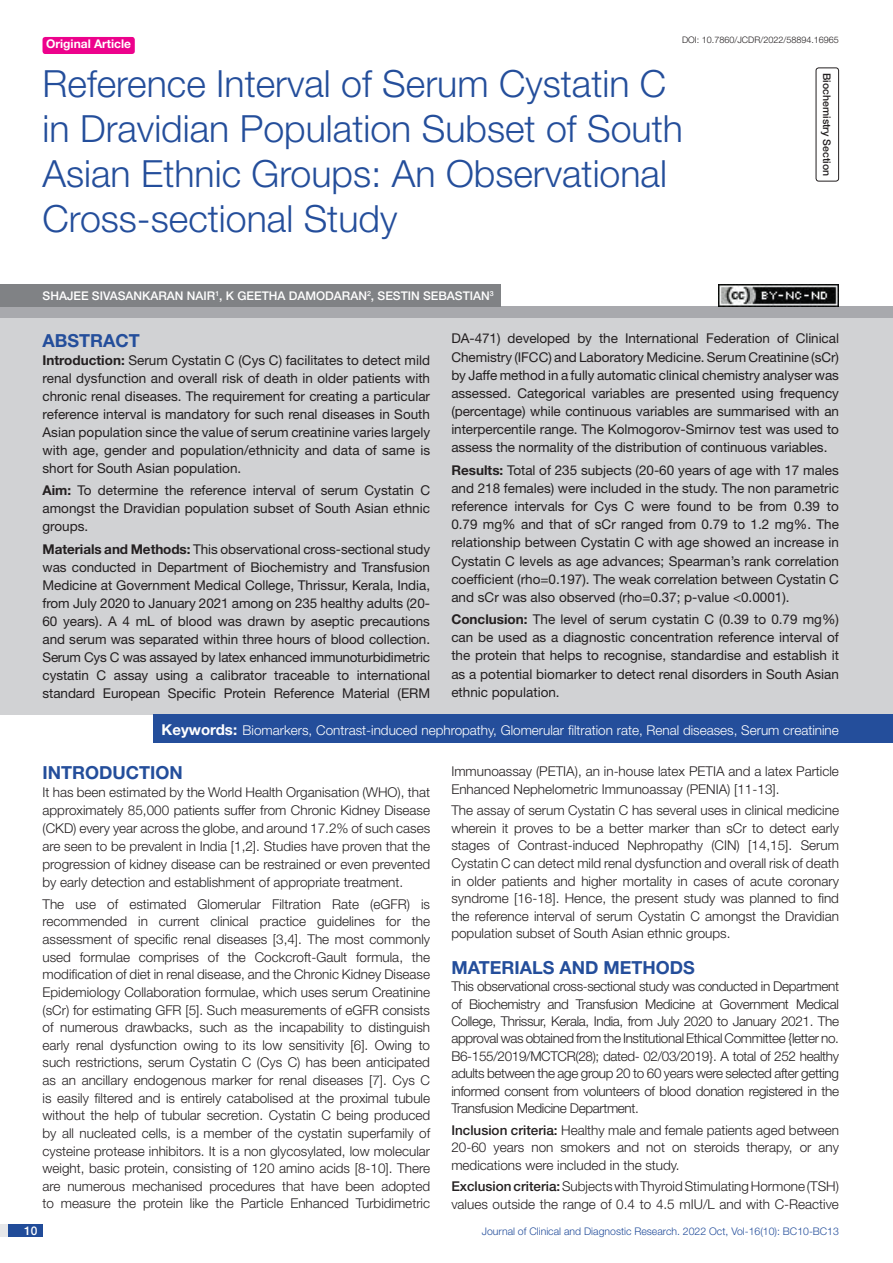
<style>
.page{position:relative;width:893px;height:1263px;background:#fff}
.page>*{position:absolute;margin:0;border:0;box-sizing:border-box;transform-origin:0 0}
.t1{font:300 37.5px/45px "Helvetica Neue";color:#244e9b}
.t2{font:700 18px "Helvetica Neue";color:#244e9b}
.t3{font:300 13.5px/17.7px "Helvetica Neue";color:#231f20;text-align:justify}
.t4{font:13.5px/18.1px "Helvetica Neue";color:#231f20;text-align:justify}
.t5{font:300 13.5px "Helvetica Neue";color:#fff}
.t6{font:500 12px "Helvetica Neue";color:#fff}
.t7{font:700 12px "Helvetica Neue";color:#fff}
.t8{font:300 10.5px "Helvetica Neue";color:#244e9b}
.t9{font:500 10.5px "Helvetica Neue";color:#231f20}
.t10{font:300 9px "Helvetica Neue";color:#231f20}
.s1{font-weight:700}
.s2{font-weight:700;font-size:15px}
.s3{font-weight:500}
</style>
<div class="page">
<div style="left:0;top:1224px;width:43px;height:13px;background:#e6e7e9"></div>
<div style="left:8px;top:1224px;width:35px;height:13px;background:#214c99"></div>
<div style="left:43px;top:37px;width:92px;height:17px;background:#ed028c;border-radius:3px"></div>
<div style="left:816px;top:67px;width:23px;height:114px;border:1px solid #231f20;border-radius:3px"></div>
<div style="left:0;top:307px;width:893px;height:12px;background:#a8a9ad"></div>
<div style="left:0;top:284px;width:500px;height:23px;background:#808285"></div>
<div style="left:0;top:319px;width:893px;height:396px;background:#d1d2d4"></div>
<div style="left:154px;top:715px;width:739px;height:28px;background:#244e9b"></div>
<img style="left:719px;top:284px;width:120px;height:23px">
<p class="t7" style="left:46px;top:37px;width:87px">Original Article</p>
<p class="t10" style="left:682px;top:35px;width:158px">DOI: 10.7860/JCDR/2022/58894.16965</p>
<h1 class="t1" style="left:43px;top:60px;width:642px">Reference Interval of Serum Cystatin C in Dravidian Population Subset of South Asian Ethnic Groups: An Observational Cross-sectional Study</h1>
<p class="t6" style="left:43px;top:289px;width:453px">SHAJEE SIVASANKARAN NAIR<sup>1</sup>, K GEETHA DAMODARAN<sup>2</sup>, SESTIN SEBASTIAN<sup>3</sup></p>
<p class="t9" style="left:833px;top:73px;width:104px;rotate:90deg">BIOCHEMISTRY SECTION</p>
<h2 class="t2" style="left:43px;top:329px;width:99px">ABSTRACT</h2>
<p class="t4" style="left:43px;top:351px;width:389px"><span class="s1">Introduction:</span> Serum Cystatin C (Cys C) facilitates to detect mild renal dysfunction and overall risk of death in older patients with chronic renal diseases. The requirement for creating a particular reference interval is mandatory for such renal diseases in South Asian population since the value of serum creatinine varies largely with age, gender and population/ethnicity and data of same is short for South Asian population.</p>
<p class="t4" style="left:43px;top:481px;width:389px"><span class="s1">Aim:</span> To determine the reference interval of serum Cystatin C amongst the Dravidian population subset of South Asian ethnic groups.</p>
<p class="t4" style="left:43px;top:539px;width:389px"><span class="s1">Materials and Methods:</span> This observational cross-sectional study was conducted in Department of Biochemistry and Transfusion Medicine at Government Medical College, Thrissur, Kerala, India, from July 2020 to January 2021 among on 235 healthy adults (20- 60 years). A 4 mL of blood was drawn by aseptic precautions and serum was separated within three hours of blood collection.<br>Serum Cys C was assayed by latex enhanced immunoturbidimetric cystatin C assay using a calibrator traceable to international standard European Specific Protein Reference Material (ERM</p>
<p class="t4" style="left:451px;top:329px;width:389px">DA-471) developed by the International Federation of Clinical Chemistry (IFCC) and Laboratory Medicine. Serum Creatinine (sCr) by Jaffe method in a fully automatic clinical chemistry analyser was assessed. Categorical variables are presented using frequency (percentage) while continuous variables are summarised with an interpercentile range. The Kolmogorov-Smirnov test was used to assess the normality of the distribution of continuous variables.</p>
<p class="t4" style="left:451px;top:461px;width:389px"><span class="s1">Results:</span> Total of 235 subjects (20-60 years of age with 17 males and 218 females) were included in the study. The non parametric reference intervals for Cys C were found to be from 0.39 to 0.79 mg% and that of sCr ranged from 0.79 to 1.2 mg%. The relationship between Cystatin C with age showed an increase in Cystatin C levels as age advances; Spearman’s rank correlation coefficient (rho=0.197). The weak correlation between Cystatin C and sCr was also observed (rho=0.37; p-value &lt;0.0001).</p>
<p class="t4" style="left:451px;top:610px;width:389px"><span class="s1">Conclusion:</span> The level of serum cystatin C (0.39 to 0.79 mg%) can be used as a diagnostic concentration reference interval of the protein that helps to recognise, standardise and establish it as a potential biomarker to detect renal disorders in South Asian ethnic population.</p>
<p class="t5" style="left:162px;top:722px;width:679px"><span class="s2">Keywords:</span> Biomarkers, Contrast-induced nephropathy, Glomerular filtration rate, Renal diseases, Serum creatinine</p>
<h2 class="t2" style="left:43px;top:762px;width:142px">INTRODUCTION</h2>
<p class="t3" style="left:43px;top:783px;width:389px">It has been estimated by the World Health Organisation (WHO), that approximately 85,000 patients suffer from Chronic Kidney Disease (CKD) every year across the globe, and around 17.2% of such cases are seen to be prevalent in India [1,2]. Studies have proven that the progression of kidney disease can be restrained or even prevented by early detection and establishment of appropriate treatment.</p>
<p class="t3" style="left:43px;top:895px;width:389px">The use of estimated Glomerular Filtration Rate (eGFR) is recommended in current clinical practice guidelines for the assessment of specific renal diseases [3,4]. The most commonly used formulae comprises of the Cockcroft-Gault formula, the modification of diet in renal disease, and the Chronic Kidney Disease Epidemiology Collaboration formulae, which uses serum Creatinine (sCr) for estimating GFR [5]. Such measurements of eGFR consists of numerous drawbacks, such as the incapability to distinguish early renal dysfunction owing to its low sensitivity [6]. Owing to such restrictions, serum Cystatin C (Cys C) has been anticipated as an ancillary endogenous marker for renal diseases [7]. Cys C is easily filtered and is entirely catabolised at the proximal tubule without the help of tubular secretion. Cystatin C being produced by all nucleated cells, is a member of the cystatin superfamily of cysteine protease inhibitors. It is a non glycosylated, low molecular weight, basic protein, consisting of 120 amino acids [8-10]. There are numerous mechanised procedures that have been adopted to measure the protein like the Particle Enhanced Turbidimetric</p>
<p class="t3" style="left:451px;top:762px;width:389px">Immunoassay (PETIA), an in-house latex PETIA and a latex Particle<br>Enhanced Nephelometric Immunoassay (PENIA) [11-13].</p>
<p class="t3" style="left:451px;top:801px;width:389px">The assay of serum Cystatin C has several uses in clinical medicine wherein it proves to be a better marker than sCr to detect early stages of Contrast-induced Nephropathy (CIN) [14,15]. Serum Cystatin C can detect mild renal dysfunction and overall risk of death in older patients and higher mortality in cases of acute coronary syndrome [16-18]. Hence, the present study was planned to find the reference interval of serum Cystatin C amongst the Dravidian population subset of South Asian ethnic groups.</p>
<h2 class="t2" style="left:451px;top:956px;width:122px">Materials and</h2>
<h2 class="t2" style="left:603px;top:956px;width:93px">Methods</h2>
<p class="t3" style="left:451px;top:977px;width:389px">This observational cross-sectional study was conducted in Department of Biochemistry and Transfusion Medicine at Government Medical College, Thrissur, Kerala, India, from July 2020 to January 2021. The approval was obtained from the Institutional Ethical Committee {letter no.<br>B6-155/2019/MCTCR(28); dated- 02/03/2019}. A total of 252 healthy adults between the age group 20 to 60 years were selected after getting informed consent from volunteers of blood donation registered in the Transfusion Medicine Department.</p>
<p class="t3" style="left:451px;top:1121px;width:389px"><span class="s3">INCLUSION CRITERIA:</span> Healthy male and female patients aged between 20-60 years non smokers and not on steroids therapy, or any medications were included in the study.</p>
<p class="t3" style="left:451px;top:1178px;width:389px;line-height:17.2px"><span class="s3">EXCLUSION CRITERIA:</span> Subjects with Thyroid Stimulating Hormone (TSH) values outside the range of 0.4 to 4.5 mIU/L and with C-Reactive</p>
<p class="t6" style="left:24px;top:1223px;width:15px">10</p>
<p class="t8" style="left:482px;top:1225px;width:359px">Journal of Clinical and Diagnostic Research. 2022 Oct, Vol-16(10): BC10-BC13</p>
</div>
